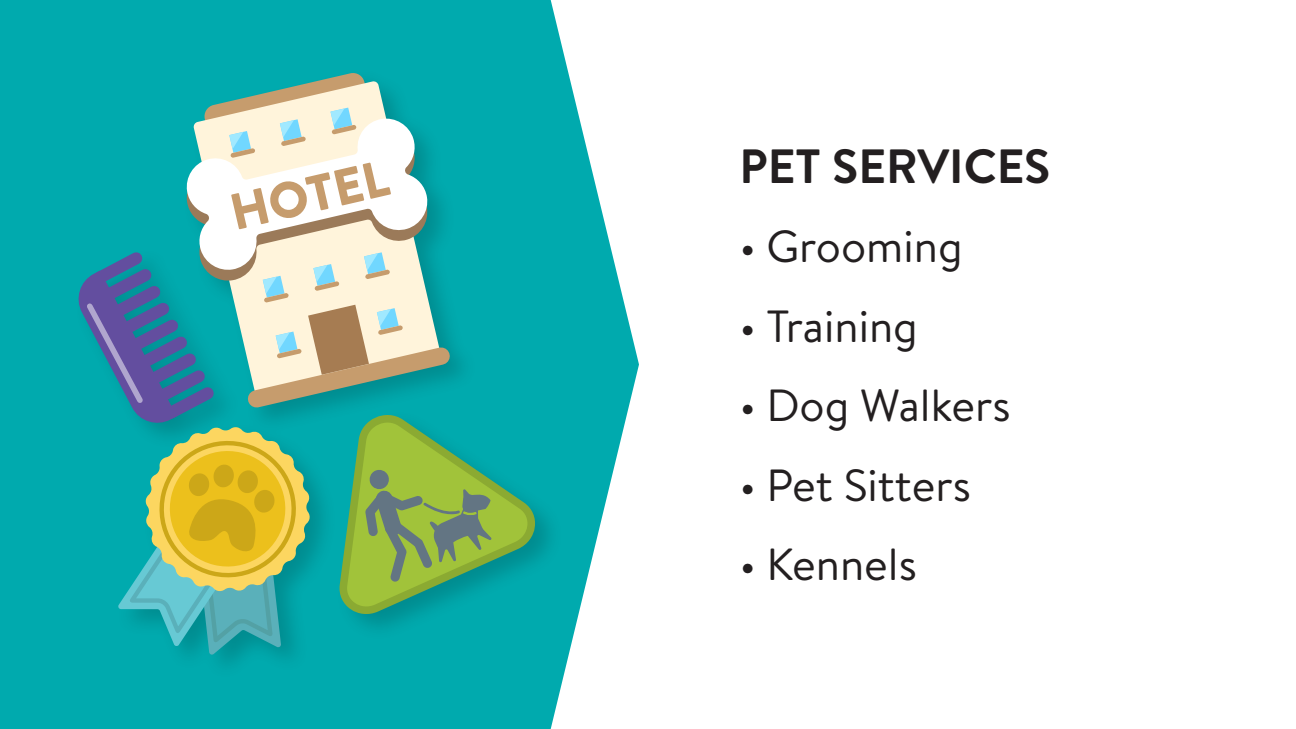
<style>
.page{position:relative;width:1296px;height:729px;background:#fff}
.page>*{position:absolute;margin:0;border:0;box-sizing:border-box;transform-origin:0 0}
.t1{font:900 50.85px "Brandon Text";color:#c69c6d}
.t2{font:700 48px "Brandon Text";color:#231f20}
.t3{font:45px "Brandon Text";color:#231f20}
</style>
<div class="page">
<svg style="left:0;top:0;width:639px;height:729px;fill:#00aaae"></svg>
<div style="left:74px;top:67px;width:490px;height:614px;background:#00aaae"></div>
<svg style="left:492px;top:479px;width:51px;height:102px"></svg>
<svg style="left:368px;top:81px;width:73px;height:161px"></svg>
<svg style="left:186px;top:117px;width:243px;height:125px;background:#d9e7e1"></svg>
<svg style="left:203px;top:73px;width:165px;height:85px"></svg>
<svg style="left:78px;top:242px;width:414px;height:413px"></svg>
<p class="t1" style="left:223px;top:178px;width:162px;rotate:-13deg">HOTEL</p>
<p class="t2" style="left:740px;top:132px;width:312px">PET SERVICES</p>
<p class="t3" style="left:740px;top:216px;width:225px">• Grooming</p>
<p class="t3" style="left:740px;top:295px;width:180px">• Training</p>
<p class="t3" style="left:740px;top:375px;width:273px">• Dog Walkers</p>
<p class="t3" style="left:740px;top:454px;width:233px">• Pet Sitters</p>
<p class="t3" style="left:740px;top:534px;width:179px">• Kennels</p>
</div>
